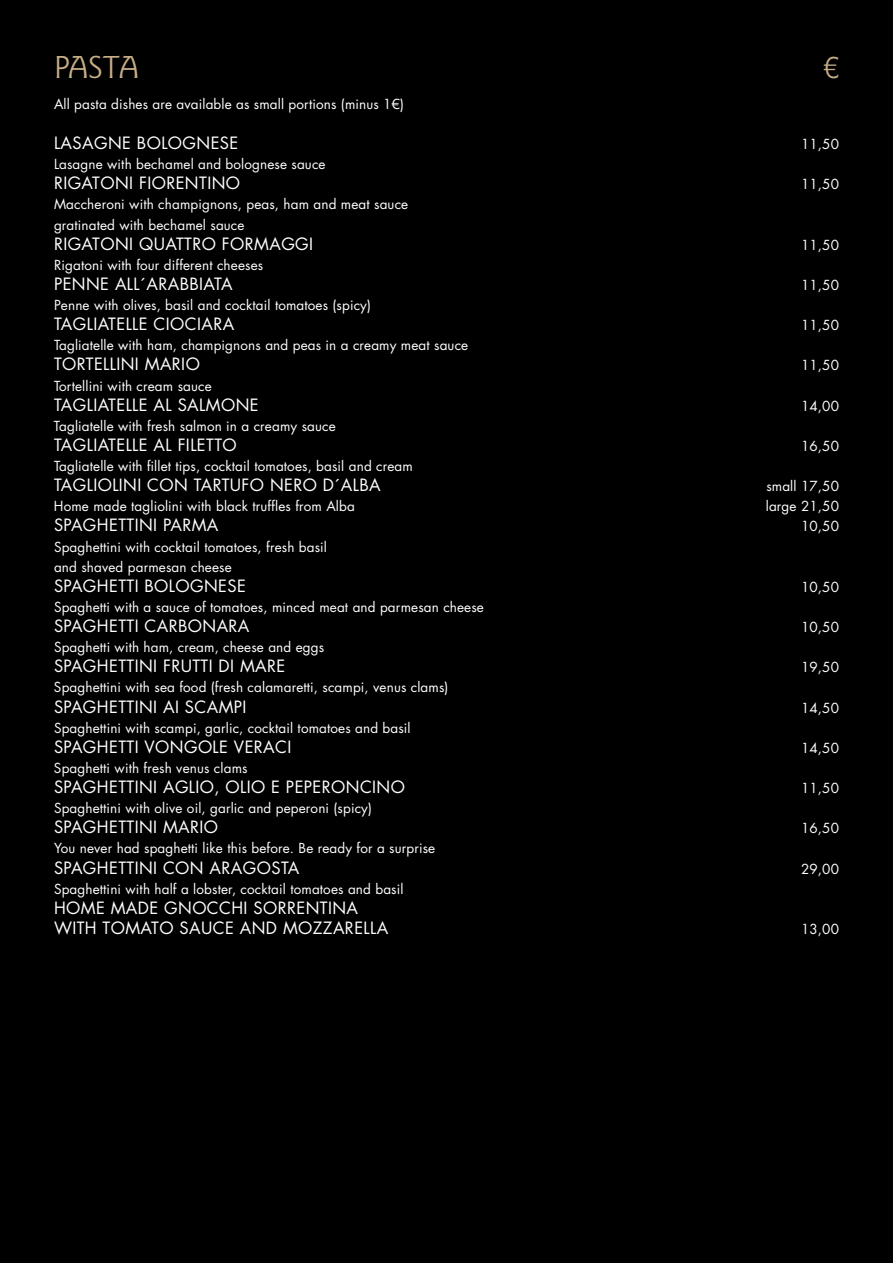
<style>
.page{position:relative;width:893px;height:1263px;background:#000}
.page>*{position:absolute;margin:0;border:0;box-sizing:border-box;transform-origin:0 0}
.t1{font:33px "Goudy Sans LT";letter-spacing:-.015em;color:#c7ae86}
.t2{font:16.5px/20.1px "Futura LT";letter-spacing:.025em;color:#fff}
.t3{font:13.5px/20.1px "Futura LT";letter-spacing:.01em;color:#fff}
</style>
<div class="page">
<h1 class="t1" style="left:54px;top:49px;width:86px">PASTA</h1>
<h1 class="t1" style="left:824px;top:49px;width:17px">€</h1>
<p class="t3" style="left:54px;top:94px;width:352px">All pasta dishes are available as small portions (minus 1€)</p>
<p class="t2" style="left:54px;top:133px;width:186px">Lasagne Bolognese</p>
<p class="t3" style="left:801px;top:134px;width:39px">11,50</p>
<p class="t3" style="left:54px;top:154px;width:273px">Lasagne with bechamel and bolognese sauce</p>
<p class="t2" style="left:54px;top:173px;width:188px">Rigatoni Fiorentino</p>
<p class="t3" style="left:801px;top:174px;width:39px">11,50</p>
<p class="t3" style="left:54px;top:194px;width:356px">Maccheroni with champignons, peas, ham and meat sauce gratinated with bechamel sauce</p>
<p class="t2" style="left:54px;top:234px;width:261px">Rigatoni Quattro Formaggi</p>
<p class="t3" style="left:801px;top:235px;width:39px">11,50</p>
<p class="t3" style="left:54px;top:255px;width:211px">Rigatoni with four different cheeses</p>
<p class="t2" style="left:54px;top:274px;width:180px">Penne all´Arabb iata</p>
<p class="t3" style="left:801px;top:275px;width:39px">11,50</p>
<p class="t3" style="left:54px;top:295px;width:318px">Penne with olives, basil and cocktail tomatoes (spicy)</p>
<p class="t2" style="left:54px;top:314px;width:182px">Tagliatelle Cioc iara</p>
<p class="t3" style="left:801px;top:315px;width:39px">11,50</p>
<p class="t3" style="left:54px;top:335px;width:416px">Tagliatelle with ham, champignons and peas in a creamy meat sauce</p>
<p class="t2" style="left:54px;top:354px;width:147px">Tortellini Mario</p>
<p class="t3" style="left:801px;top:355px;width:39px">11,50</p>
<p class="t3" style="left:54px;top:376px;width:159px">Tortellini with cream sauce</p>
<p class="t2" style="left:54px;top:395px;width:206px">Tagliatelle al Salmone</p>
<p class="t3" style="left:801px;top:396px;width:39px">14,00</p>
<p class="t3" style="left:54px;top:416px;width:283px">Tagliatelle with fresh salmon in a creamy sauce</p>
<p class="t2" style="left:54px;top:435px;width:184px">Tagliatelle al Filetto</p>
<p class="t3" style="left:801px;top:436px;width:39px">16,50</p>
<p class="t3" style="left:54px;top:456px;width:360px">Tagliatelle with fillet tips, cocktail tomatoes, basil and cream</p>
<p class="t2" style="left:54px;top:475px;width:328px">Tagliolini con Tartufo nero D´Alba</p>
<p class="t3" style="left:766px;top:476px;width:74px">small 17,50</p>
<p class="t3" style="left:54px;top:496px;width:302px">Home made tagliolini with black truffles from Alba</p>
<p class="t3" style="left:766px;top:496px;width:75px">large 21,50</p>
<p class="t2" style="left:54px;top:515px;width:166px">Spaghettini Parma</p>
<p class="t3" style="left:801px;top:516px;width:39px">10,50</p>
<p class="t3" style="left:54px;top:537px;width:275px">Spaghettini with cocktail tomatoes, fresh basil and shaved parmesan cheese</p>
<p class="t2" style="left:54px;top:576px;width:193px">spaghetti Bolognese</p>
<p class="t3" style="left:801px;top:577px;width:39px">10,50</p>
<p class="t3" style="left:54px;top:597px;width:431px">Spaghetti with a sauce of tomatoes, minced meat and parmesan cheese</p>
<p class="t2" style="left:54px;top:616px;width:197px">Spaghetti Carbonara</p>
<p class="t3" style="left:801px;top:617px;width:39px">10,50</p>
<p class="t3" style="left:54px;top:637px;width:272px">Spaghetti with ham, cream, cheese and eggs</p>
<p class="t2" style="left:54px;top:656px;width:233px">Spaghettini Frutti di Mare</p>
<p class="t3" style="left:801px;top:657px;width:39px">19,50</p>
<p class="t3" style="left:54px;top:678px;width:396px">Spaghettini with sea food (fresh calamaretti, scampi, venus clams)</p>
<p class="t2" style="left:54px;top:697px;width:194px">Spaghettini ai Scampi</p>
<p class="t3" style="left:801px;top:698px;width:39px">14,50</p>
<p class="t3" style="left:54px;top:718px;width:358px">Spaghettini with scampi, garlic, cocktail tomatoes and basil</p>
<p class="t2" style="left:54px;top:737px;width:239px">Spaghetti Vongole Verac i</p>
<p class="t3" style="left:801px;top:738px;width:39px">14,50</p>
<p class="t3" style="left:54px;top:758px;width:195px">Spaghetti with fresh venus clams</p>
<p class="t2" style="left:54px;top:777px;width:352px">Spaghettini Aglio, Olio e Peperoncino</p>
<p class="t3" style="left:801px;top:778px;width:39px">11,50</p>
<p class="t3" style="left:54px;top:798px;width:319px">Spaghettini with olive oil, garlic and peperoni (spicy)</p>
<p class="t2" style="left:54px;top:817px;width:166px">Spaghettini Mario</p>
<p class="t3" style="left:801px;top:818px;width:39px">16,50</p>
<p class="t3" style="left:54px;top:839px;width:383px">You never had spaghetti like this before. Be ready for a surprise</p>
<p class="t2" style="left:54px;top:858px;width:247px">Spaghettini con Aragosta</p>
<p class="t3" style="left:801px;top:859px;width:39px">29,00</p>
<p class="t3" style="left:54px;top:879px;width:351px">Spaghettini with half a lobster, cocktail tomatoes and basil</p>
<p class="t2" style="left:54px;top:898px;width:336px">Home made gnocc hi Sorrentina with tomato sauc e and mozzarella</p>
<p class="t3" style="left:801px;top:919px;width:39px">13,00</p>
</div>
